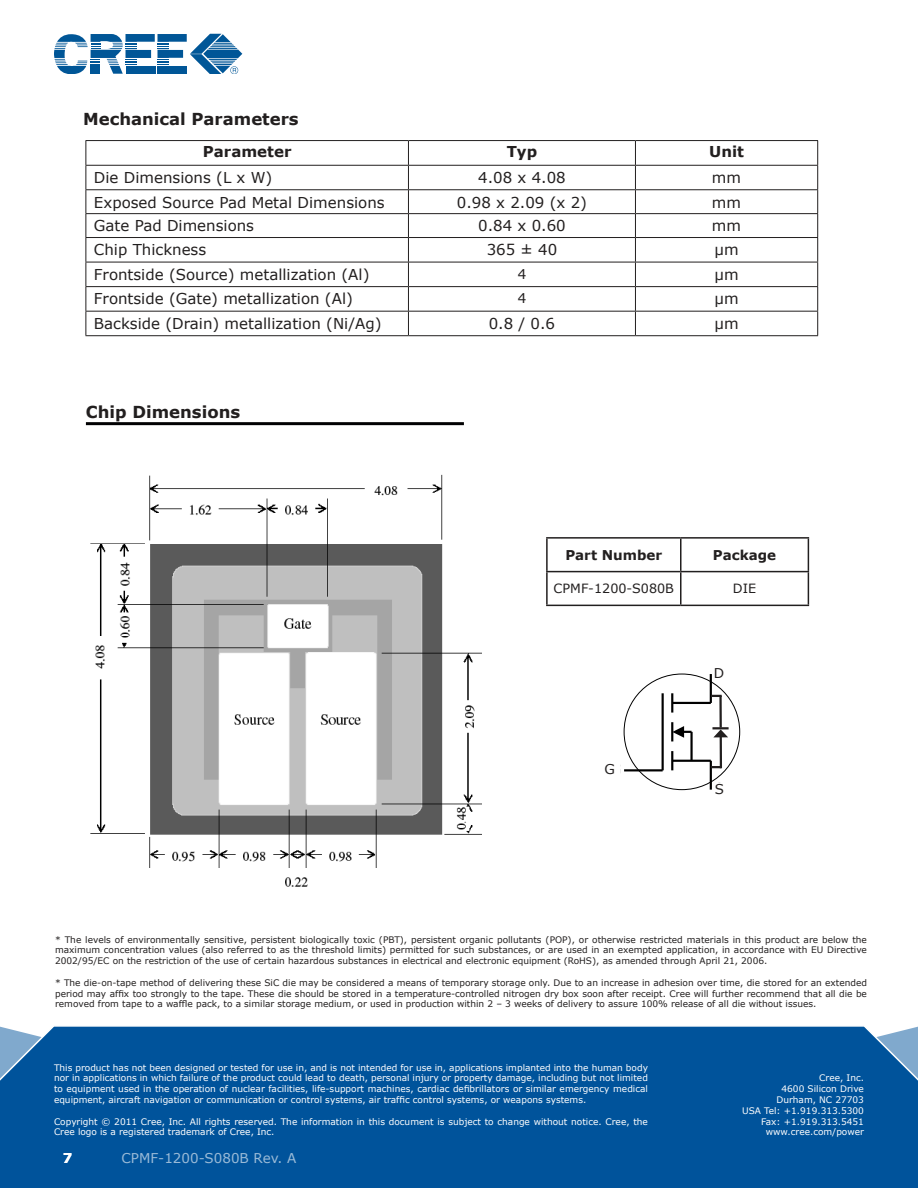
<style>
.page{position:relative;width:918px;height:1188px;background:#fff}
.page>*{position:absolute;margin:0;border:0;box-sizing:border-box;transform-origin:0 0}
.t1{font:700 16.5px "Verdana";color:#221f1f}
.t2{font:15px "Verdana";color:#221f1f}
.t3{font:700 15px "Verdana";color:#221f1f}
.t4{font:13.5px "Verdana";color:#99bad7}
.t5{font:700 13.5px "Verdana";color:#221f1f}
.t6{font:13.5px "Verdana";color:#221f1f}
.t7{font:700 13.5px "Verdana";color:#fff}
.t8{font:12.9px "Times New Roman";color:#000}
.t9{font:12.75px "Verdana";color:#221f1f}
.t10{font:9px/10.8px "Verdana";color:#221f1f;text-align:justify}
.t11{font:9px/10.8px "Verdana";color:#fff;text-align:justify}
</style>
<div class="page">
<div style="left:0;top:1026px;width:918px;height:162px;background:#00539b"></div>
<svg style="left:54px;top:34px;width:188px;height:40px"></svg>
<svg style="left:548px;top:539px;width:260px;height:32px"></svg>
<hr style="left:546px;top:572px;width:2px;height:33px;background:#221f1f">
<hr style="left:680px;top:572px;width:2px;height:33px;background:#221f1f">
<hr style="left:808px;top:572px;width:1px;height:33px;background:#221f1f">
<hr style="left:546px;top:605px;width:135px;height:1px;background:#221f1f">
<hr style="left:681px;top:605px;width:128px;height:1px;background:#221f1f">
<hr style="left:546px;top:537px;width:135px;height:2px;background:#221f1f">
<hr style="left:546px;top:539px;width:2px;height:32px;background:#221f1f">
<hr style="left:681px;top:537px;width:128px;height:2px;background:#221f1f">
<hr style="left:680px;top:539px;width:2px;height:32px;background:#221f1f">
<hr style="left:808px;top:539px;width:1px;height:32px;background:#221f1f">
<hr style="left:546px;top:571px;width:135px;height:1px;background:#221f1f">
<hr style="left:681px;top:571px;width:128px;height:1px;background:#221f1f">
<hr style="left:671px;top:693px;width:2px;height:20px;background:#000">
<hr style="left:672px;top:702px;width:39px;height:2px;background:#000">
<svg style="left:671px;top:722px;width:21px;height:19px"></svg>
<svg style="left:671px;top:751px;width:2px;height:19px"></svg>
<hr style="left:672px;top:760px;width:39px;height:2px;background:#000">
<hr style="left:662px;top:693px;width:2px;height:77px;background:#000">
<hr style="left:624px;top:769px;width:39px;height:2px;background:#000">
<hr style="left:690px;top:732px;width:3px;height:29px;background:#000">
<hr style="left:710px;top:674px;width:2px;height:29px;background:#000">
<hr style="left:710px;top:761px;width:2px;height:29px;background:#000">
<svg style="left:711px;top:766px;width:9px;height:2px"></svg>
<hr style="left:720px;top:736px;width:2px;height:32px;background:#221f1f">
<svg style="left:712px;top:727px;width:17px;height:10px"></svg>
<svg style="left:711px;top:695px;width:11px;height:2px"></svg>
<hr style="left:719px;top:696px;width:3px;height:32px;background:#221f1f">
<hr style="left:86px;top:422px;width:378px;height:3px;background:#010102">
<img style="left:90px;top:474px;width:391px;height:413px">
<hr style="left:86px;top:140px;width:322px;height:1px;background:#221f1f">
<hr style="left:408px;top:140px;width:227px;height:1px;background:#221f1f">
<hr style="left:635px;top:140px;width:183px;height:1px;background:#221f1f">
<hr style="left:86px;top:165px;width:322px;height:1px;background:#221f1f">
<hr style="left:408px;top:165px;width:227px;height:1px;background:#221f1f">
<hr style="left:635px;top:165px;width:183px;height:1px;background:#221f1f">
<hr style="left:86px;top:189px;width:322px;height:1px;background:#221f1f">
<hr style="left:408px;top:189px;width:227px;height:1px;background:#221f1f">
<hr style="left:635px;top:189px;width:183px;height:1px;background:#221f1f">
<hr style="left:86px;top:213px;width:322px;height:1px;background:#221f1f">
<hr style="left:408px;top:213px;width:227px;height:1px;background:#221f1f">
<hr style="left:635px;top:213px;width:183px;height:1px;background:#221f1f">
<hr style="left:86px;top:237px;width:322px;height:1px;background:#221f1f">
<hr style="left:408px;top:237px;width:227px;height:1px;background:#221f1f">
<hr style="left:635px;top:237px;width:183px;height:1px;background:#221f1f">
<hr style="left:86px;top:262px;width:322px;height:1px;background:#221f1f">
<hr style="left:408px;top:262px;width:227px;height:1px;background:#221f1f">
<hr style="left:635px;top:262px;width:183px;height:1px;background:#221f1f">
<hr style="left:86px;top:286px;width:322px;height:1px;background:#221f1f">
<hr style="left:408px;top:286px;width:227px;height:1px;background:#221f1f">
<hr style="left:635px;top:286px;width:183px;height:1px;background:#221f1f">
<hr style="left:86px;top:311px;width:322px;height:1px;background:#221f1f">
<hr style="left:408px;top:311px;width:227px;height:1px;background:#221f1f">
<hr style="left:635px;top:311px;width:183px;height:1px;background:#221f1f">
<hr style="left:86px;top:335px;width:322px;height:1px;background:#221f1f">
<hr style="left:408px;top:335px;width:227px;height:1px;background:#221f1f">
<hr style="left:635px;top:335px;width:183px;height:1px;background:#221f1f">
<svg style="left:86px;top:141px;width:1px;height:194px"></svg>
<svg style="left:408px;top:141px;width:1px;height:194px"></svg>
<svg style="left:635px;top:141px;width:1px;height:194px"></svg>
<svg style="left:817px;top:141px;width:1px;height:194px"></svg>
<h1 class="t1" style="left:83px;top:109px;width:217px">Mechanical Parameters</h1>
<h2 class="t3" style="left:203px;top:142px;width:90px">Parameter</h2>
<h2 class="t3" style="left:507px;top:142px;width:32px">Typ</h2>
<h2 class="t3" style="left:709px;top:142px;width:36px">Unit</h2>
<h2 class="t2" style="left:94px;top:168px;width:180px">Die Dimensions (L x W)</h2>
<h2 class="t2" style="left:478px;top:168px;width:89px">4.08 x 4.08</h2>
<h2 class="t2" style="left:712px;top:168px;width:31px">mm</h2>
<h2 class="t2" style="left:94px;top:193px;width:292px">Exposed Source Pad Metal Dimensions</h2>
<h2 class="t2" style="left:457px;top:193px;width:132px">0.98 x 2.09 (x 2)</h2>
<h2 class="t2" style="left:712px;top:193px;width:31px">mm</h2>
<h2 class="t2" style="left:94px;top:216px;width:162px">Gate Pad Dimensions</h2>
<h2 class="t2" style="left:478px;top:216px;width:89px">0.84 x 0.60</h2>
<h2 class="t2" style="left:712px;top:216px;width:31px">mm</h2>
<h2 class="t2" style="left:94px;top:240px;width:114px">Chip Thickness</h2>
<h2 class="t2" style="left:487px;top:240px;width:72px">365 ± 40</h2>
<h2 class="t2" style="left:714px;top:240px;width:26px">µm</h2>
<h2 class="t2" style="left:94px;top:265px;width:277px">Frontside (Source) metallization (Al)</h2>
<h3 class="t6" style="left:518px;top:265px;width:10px">4</h3>
<h2 class="t2" style="left:714px;top:265px;width:26px">µm</h2>
<h2 class="t2" style="left:94px;top:289px;width:260px">Frontside (Gate) metallization (Al)</h2>
<h3 class="t6" style="left:518px;top:290px;width:10px">4</h3>
<h2 class="t2" style="left:714px;top:289px;width:26px">µm</h2>
<h2 class="t2" style="left:94px;top:314px;width:289px">Backside (Drain) metallization (Ni/Ag)</h2>
<h2 class="t2" style="left:489px;top:314px;width:68px">0.8 / 0.6</h2>
<h2 class="t2" style="left:714px;top:314px;width:26px">µm</h2>
<h1 class="t1" style="left:86px;top:401px;width:156px">Chip Dimensions</h1>
<h3 class="t5" style="left:565px;top:546px;width:98px">Part Number</h3>
<h3 class="t5" style="left:713px;top:546px;width:65px">Package</h3>
<h3 class="t9" style="left:554px;top:581px;width:122px">CPMF-1200-S080B</h3>
<h3 class="t9" style="left:733px;top:581px;width:25px">DIE</h3>
<h3 class="t8" style="left:613px;top:754px;width:11px">G</h3>
<h3 class="t6" style="left:611px;top:761px;width:12px">G</h3>
<h3 class="t6" style="left:716px;top:666px;width:12px">D</h3>
<h3 class="t8" style="left:719px;top:667px;width:11px">D</h3>
<h3 class="t6" style="left:715px;top:780px;width:12px">S<sub>S</sub></h3>
<p class="t10" style="left:55px;top:934px;width:813px">* The levels of environmentally sensitive, persistent biologically toxic (PBT), persistent organic pollutants (POP), or otherwise restricted materials in this product are below the maximum concentration values (also referred to as the threshold limits) permitted for such substances, or are used in an exempted application, in accordance with EU Directive 2002/95/EC on the restriction of the use of certain hazardous substances in electrical and electronic equipment (RoHS), as amended through April 21, 2006.</p>
<p class="t10" style="left:55px;top:977px;width:813px">* The die-on-tape method of delivering these SiC die may be considered a means of temporary storage only. Due to an increase in adhesion over time, die stored for an extended period may af昀椀x too strongly to the tape. These die should be stored in a temperature-controlled nitrogen dry box soon after receipt. Cree will further recommend that all die be removed from tape to a waf昀氀e pack, to a similar storage medium, or used in production within 2 – 3 weeks of delivery to assure 100% release of all die without issues.</p>
<p class="t11" style="left:54px;top:1062px;width:596px">This product has not been designed or tested for use in, and is not intended for use in, applications implanted into the human body nor in applications in which failure of the product could lead to death, personal injury or property damage, including but not limited to equipment used in the operation of nuclear facilities, life-support machines, cardiac de昀椀brillators or similar emergency medical equipment, aircraft navigation or communication or control systems, air traf昀椀c control systems, or weapons systems.</p>
<p class="t11" style="left:54px;top:1116px;width:595px">Copyright © 2011 Cree, Inc. All rights reserved. The information in this document is subject to change without notice. Cree, the<br>Cree logo is a registered trademark of Cree, Inc.</p>
<h3 class="t7" style="left:63px;top:1149px;width:11px">7</h3>
<h3 class="t4" style="left:122px;top:1149px;width:176px">CPMF-1200-S080B Rev. A</h3>
<p class="t11" style="left:742px;top:1073px;width:123px;text-align:right">Cree, Inc.<br>4600 Silicon Drive<br>Durham, NC 27703<br>USA Tel: +1.919.313.5300<br>Fax: +1.919.313.5451 www.cree.com/power</p>
</div>
